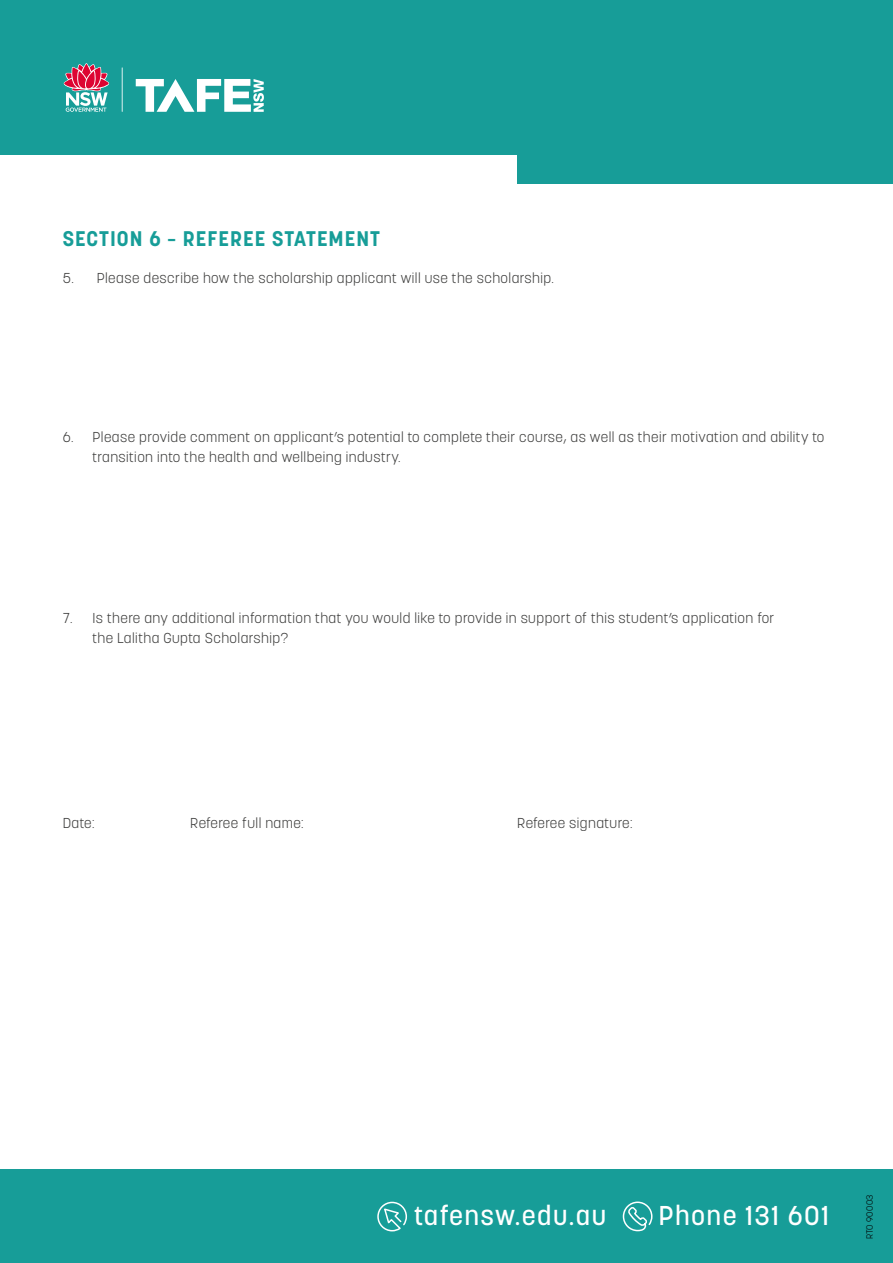
<style>
.page{position:relative;width:893px;height:1263px;background:#fff}
.page>*{position:absolute;margin:0;border:0;box-sizing:border-box;transform-origin:0 0}
.t1{font:500 27px "Korolev";letter-spacing:.05em;color:#fff}
.t2{font:700 21px "Korolev";letter-spacing:.05em;color:#179d98}
.body_3{font:300 14.25px/19.5px "Korolev";letter-spacing:.03em;color:#3c3c3b}
.t3{font:300 9px "Korolev";letter-spacing:.03em;color:#000}
</style>
<div class="page">
<div style="left:0;top:1169px;width:893px;height:94px;background:#179d98"></div>
<svg style="left:377px;top:1201px;width:30px;height:31px"></svg>
<svg style="left:622px;top:1201px;width:31px;height:31px"></svg>
<div style="left:0;top:0;width:893px;height:154px;background:#179d98"></div>
<div style="left:518px;top:0;width:375px;height:183px;background:#179d98"></div>
<svg style="left:64px;top:63px;width:45px;height:49px"></svg>
<svg style="left:136px;top:79px;width:128px;height:33px"></svg>
<hr style="left:122px;top:67px;width:1px;height:45px;background:#fff">
<p class="t2" style="left:63px;top:226px;width:319px">SECTION 6 – REFEREE STATEMENT</p>
<p class="body_3" style="left:63px;top:268px;width:493px">5. Please describe how the scholarship applicant will use the scholarship.</p>
<p class="body_3" style="left:93px;top:427px;width:733px;text-indent:-30px">6. Please provide comment on applicant’s potential to complete their course, as well as their motivation and ability to transition into the health and wellbeing industry.</p>
<p class="body_3" style="left:93px;top:608px;width:683px;text-indent:-30px">7. Is there any additional information that you would like to provide in support of this student’s application for the Lalitha Gupta Scholarship?</p>
<p class="body_3" style="left:63px;top:813px;width:33px">Date:</p>
<p class="body_3" style="left:190px;top:813px;width:115px">Referee full name:</p>
<p class="body_3" style="left:517px;top:813px;width:117px">Referee signature:</p>
<h1 class="t1" style="left:414px;top:1199px;width:193px">tafensw.edu.au</h1>
<h1 class="t1" style="left:659px;top:1199px;width:172px">Phone 131 601</h1>
<p class="t3" style="left:864px;top:1239px;width:46px;rotate:-90deg">RTO 90003</p>
</div>
